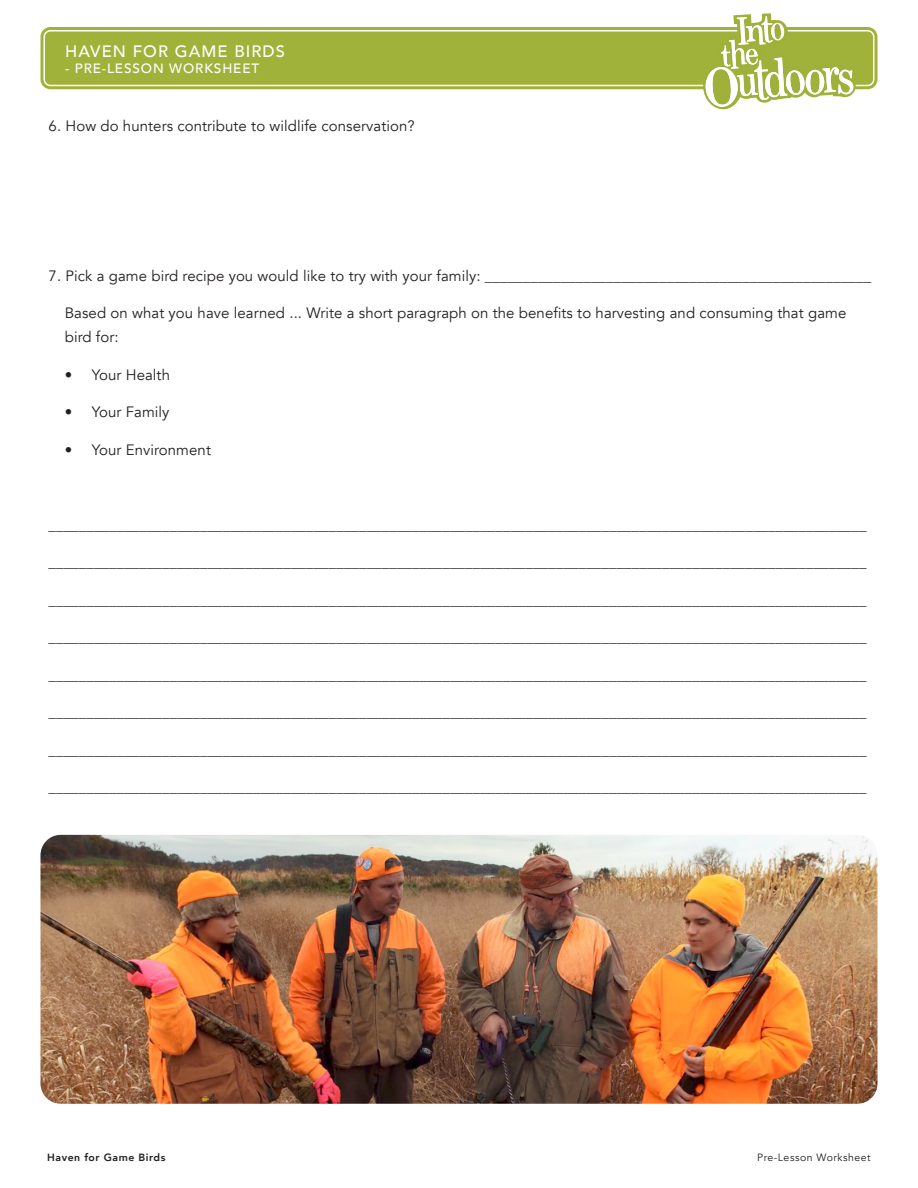
<style>
.page{position:relative;width:918px;height:1188px;background:#fff}
.page>*{position:absolute;margin:0;border:0;box-sizing:border-box;transform-origin:0 0}
.t1{font:500 16.5px "Avenir";letter-spacing:.065em;color:#fff}
.body{font:15px/24px "Avenir";letter-spacing:.005em;color:#231f20}
.t2{font:500 13.5px "Avenir";letter-spacing:.065em;color:#fff}
.t3{font:10.5px "Avenir";letter-spacing:.05em;color:#231f20}
.t4{font:800 10.5px "Avenir";letter-spacing:.05em;color:#231f20}
</style>
<div class="page">
<div style="left:45px;top:32px;width:828px;height:53px;background:#a1b23b;border-radius:5px"></div>
<div style="left:40px;top:27px;width:837px;height:62px;border:3px solid #a1b23b;border-radius:8px"></div>
<div style="left:47px;top:33px;width:824px;height:50px;border:3px solid #a1b23b;border-radius:2px"></div>
<svg style="left:702px;top:13px;width:154px;height:97px"></svg>
<img style="left:40px;top:835px;width:838px;height:269px">
<p class="t1" style="left:65px;top:37px;width:222px">HAVEN FOR GAME BIRDS</p>
<p class="t2" style="left:65px;top:57px;width:196px">- PRE-LESSON WORKSHEET</p>
<p class="body" style="left:49px;top:114px;width:368px">6. How do hunters contribute to wildlife conservation?</p>
<p class="body" style="left:49px;top:264px;width:824px">7. Pick a game bird recipe you would like to try with your family: ___________________________________________________</p>
<p class="body" style="left:65px;top:301px;width:783px">Based on what you have learned ... Write a short paragraph on the benefits to harvesting and consuming that game bird for:</p>
<p class="body" style="left:65px;top:363px;width:107px">• Your Health</p>
<p class="body" style="left:65px;top:400px;width:106px">• Your Family</p>
<p class="body" style="left:65px;top:438px;width:148px">• Your Environment</p>
<p class="body" style="left:49px;top:513px;width:820px">____________________________________________________________________________________________________________</p>
<p class="body" style="left:49px;top:550px;width:820px">____________________________________________________________________________________________________________</p>
<p class="body" style="left:49px;top:588px;width:820px">____________________________________________________________________________________________________________</p>
<p class="body" style="left:49px;top:625px;width:820px">____________________________________________________________________________________________________________</p>
<p class="body" style="left:49px;top:663px;width:820px">____________________________________________________________________________________________________________</p>
<p class="body" style="left:49px;top:700px;width:820px">____________________________________________________________________________________________________________</p>
<p class="body" style="left:49px;top:738px;width:820px">____________________________________________________________________________________________________________</p>
<p class="body" style="left:49px;top:775px;width:820px">____________________________________________________________________________________________________________</p>
<p class="t4" style="left:47px;top:1149px;width:120px">Haven for Game Birds</p>
<p class="t3" style="left:757px;top:1151px;width:115px">Pre-Lesson Worksheet</p>
</div>
